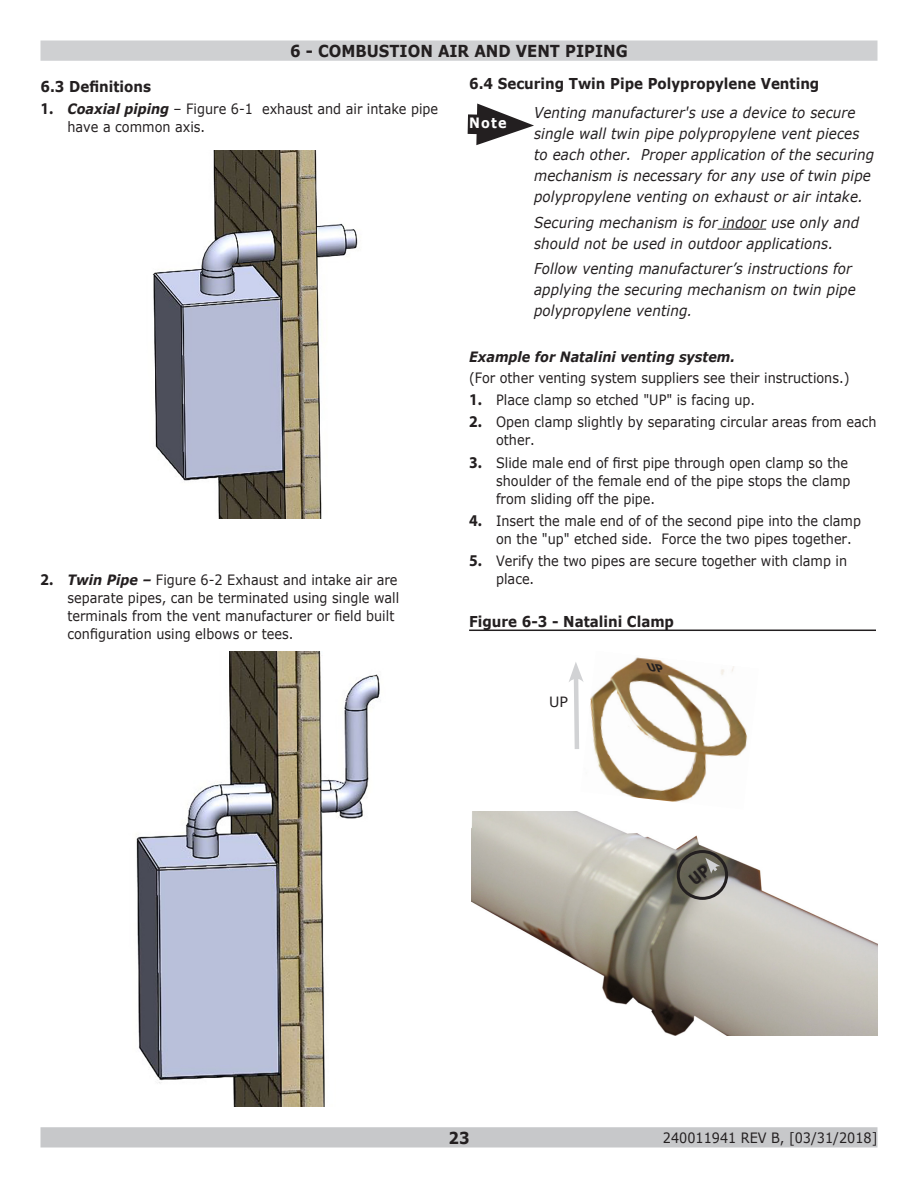
<style>
.page{position:relative;width:918px;height:1188px;background:#fff}
.page>*{position:absolute;margin:0;border:0;box-sizing:border-box;transform-origin:0 0}
.New_Section_for_TOC{font:700 16.5px "Verdana";color:#231f20;scale:.9 1}
.Warning_blocks{font:italic 15px/21px "Verdana";letter-spacing:.01em;color:#231f20;scale:.9 1}
.Paragraph_Style_3{font:700 15px "Verdana";color:#231f20;scale:.9 1}
.figure_caption{font:700 15px "Verdana";color:#231f20;scale:.9 1}
.t1{font:14.25px/18px "Verdana";color:#231f20;scale:.9 1}
.t2{font:italic 700 14.25px "Verdana";color:#231f20;scale:.9 1}
.t3{font:700 14.25px "Verdana";color:#fff;scale:.9 1}
.warning_blocks{font:14.1px "Verdana";color:#231f20}
.s1{font-family:"Myriad Pro";font-weight:700;font-size:16.5px}
.s2{font-weight:700;font-style:italic}
.s3{font-size:14.25px}
</style>
<div class="page">
<div style="left:41px;top:1128px;width:836px;height:19px;background:#c7c8ca"></div>
<div style="left:40px;top:1127px;width:838px;height:21px;border:2px solid #c7c8ca"></div>
<div style="left:41px;top:41px;width:836px;height:19px;background:#cfd0d2"></div>
<div style="left:40px;top:40px;width:838px;height:21px;border:2px solid #cfd0d2"></div>
<svg style="left:467px;top:104px;width:67px;height:41px"></svg>
<hr style="left:718px;top:229px;width:48px;height:1px;background:#231f20">
<img style="left:153px;top:151px;width:205px;height:368px">
<img style="left:136px;top:652px;width:245px;height:454px">
<hr style="left:469px;top:630px;width:407px;height:1px;background:#231f20">
<img style="left:590px;top:657px;width:158px;height:145px">
<svg style="left:569px;top:662px;width:15px;height:87px"></svg>
<img style="left:471px;top:811px;width:407px;height:225px">
<div style="left:677px;top:850px;width:51px;height:50px;border:3px solid #231f20;border-radius:50%"></div>
<svg style="left:646px;top:663px;width:19px;height:9px"></svg>
<svg style="left:689px;top:858px;width:31px;height:27px"></svg>
<p class="New_Section_for_TOC" style="left:290px;top:39px;width:376px">6 - COMBUSTION AIR AND VENT PIPING</p>
<p class="Paragraph_Style_3" style="left:40px;top:76px;width:124px">6.3 Definitions</p>
<p class="t1" style="left:68px;top:100px;width:413px;text-indent:-27px"><span class="s1">1.</span> <span class="s2">Coaxial piping</span> – Figure 6-1 exhaust and air intake pipe have a common axis.</p>
<p class="t1" style="left:68px;top:570px;width:370px;text-indent:-27px"><span class="s1">2.</span> <span class="s2">Twin Pipe –</span> Figure 6-2 Exhaust and intake air are separate pipes, can be terminated using single wall terminals from the vent manufacturer or field built configuration using elbows or tees.</p>
<p class="Paragraph_Style_3" style="left:469px;top:73px;width:391px">6.4 Securing Twin Pipe Polypropylene Venting</p>
<p class="t3" style="left:469px;top:113px;width:43px">Note</p>
<p class="Warning_blocks" style="left:534px;top:102px;width:379px">Venting manufacturer's use a device to secure single wall twin pipe polypropylene vent pieces to each other. Proper application of the securing mechanism is necessary for any use of twin pipe polypropylene venting on exhaust or air intake.</p>
<p class="Warning_blocks" style="left:534px;top:212px;width:363px">Securing mechanism is for indoor use only and should not be used in outdoor applications.</p>
<p class="Warning_blocks" style="left:534px;top:258px;width:359px">Follow venting manufacturer’s instructions for applying the securing mechanism on twin pipe polypropylene venting<span class="s3">.</span></p>
<p class="t2" style="left:469px;top:347px;width:297px">Example for Natalini venting system.</p>
<p class="t1" style="left:469px;top:368px;width:424px">(For other venting system suppliers see their instructions.)</p>
<p class="t1" style="left:469px;top:391px;width:319px"><span class="s1">1.</span> Place clamp so etched "UP" is facing up.</p>
<p class="t1" style="left:496px;top:413px;width:424px;text-indent:-27px"><span class="s1">2.</span> Open clamp slightly by separating circular areas from each other.</p>
<p class="t1" style="left:496px;top:453px;width:395px;text-indent:-27px"><span class="s1">3.</span> Slide male end of first pipe through open clamp so the shoulder of the female end of the pipe stops the clamp from sliding off the pipe.</p>
<p class="t1" style="left:496px;top:512px;width:407px;text-indent:-27px"><span class="s1">4.</span> Insert the male end of of the second pipe into the clamp on the "up" etched side. Force the two pipes together.</p>
<p class="t1" style="left:496px;top:552px;width:392px;text-indent:-27px"><span class="s1">5.</span> Verify the two pipes are secure together with clamp in place.</p>
<p class="figure_caption" style="left:469px;top:610px;width:229px">Figure 6-3 - Natalini Clamp</p>
<p class="warning_blocks" style="left:549px;top:692px;width:20px">UP</p>
<p class="New_Section_for_TOC" style="left:448px;top:1126px;width:25px">23</p>
<p class="t1" style="left:663px;top:1129px;width:240px">240011941 REV B, [03/31/2018]</p>
</div>
